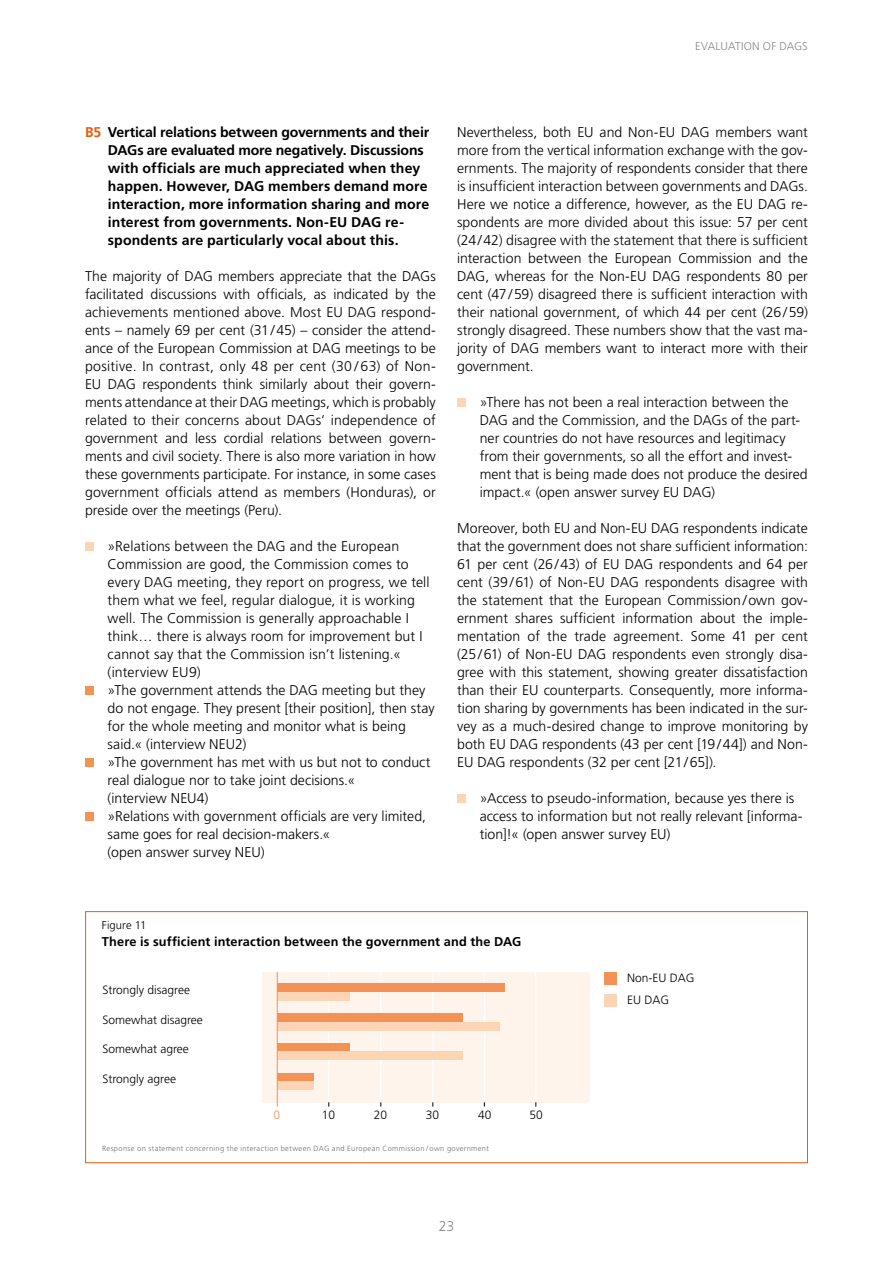
<style>
.page{position:relative;width:893px;height:1263px;background:#fff}
.page>*{position:absolute;margin:0;border:0;box-sizing:border-box;transform-origin:0 0}
.FT_Blocksatz{font:300 14.1px/18px "Frutiger LT Pro";letter-spacing:.005em;color:#000}
.FT_Linksbündig{font:700 14.1px/18px "Frutiger LT Pro";letter-spacing:.005em;color:#000}
.t1{font:300 14.1px "Frutiger LT Pro";color:#878787}
.Fußnoten-__Marginalt{font:700 12.75px "Frutiger LT Pro";letter-spacing:.01em;color:#000}
.t2{font:300 12px/22.5px "Frutiger LT Pro";color:#000}
.t3{font:300 12px "Frutiger LT Pro";color:#f39254}
.t4{font:300 11.25px "Frutiger LT Pro";color:#878787}
.Fußnoten-__Marginalt-2{font:300 11.25px "Frutiger LT Pro";letter-spacing:.005em;color:#000}
.Quellenagaben{font:300 7.5px "Frutiger LT Pro";letter-spacing:.045em;color:#706f6f}
.s1{color:#ea5b0b}
</style>
<div class="page">
<div style="left:85px;top:543px;width:9px;height:8px;background:#fcd4b6"></div>
<div style="left:85px;top:687px;width:9px;height:8px;background:#f39254"></div>
<div style="left:85px;top:759px;width:9px;height:8px;background:#f39254"></div>
<div style="left:85px;top:813px;width:9px;height:8px;background:#f39254"></div>
<div style="left:457px;top:399px;width:9px;height:8px;background:#fcd4b6"></div>
<div style="left:457px;top:795px;width:9px;height:8px;background:#fcd4b6"></div>
<div style="left:85px;top:911px;width:723px;height:252px;border:1px solid #ea5b0b"></div>
<div style="left:262px;top:972px;width:327px;height:130px;background:#fef4ec"></div>
<hr style="left:380px;top:972px;width:1px;height:130px;background:#fff">
<hr style="left:484px;top:972px;width:1px;height:130px;background:#fff">
<hr style="left:328px;top:972px;width:1px;height:130px;background:#fff">
<hr style="left:432px;top:972px;width:1px;height:130px;background:#fff">
<hr style="left:535px;top:972px;width:1px;height:130px;background:#fff">
<div style="left:277px;top:984px;width:228px;height:8px;background:#f39254"></div>
<div style="left:277px;top:992px;width:73px;height:9px;background:#fcd4b6"></div>
<div style="left:277px;top:1013px;width:186px;height:9px;background:#f39254"></div>
<div style="left:277px;top:1022px;width:222px;height:8px;background:#fcd4b6"></div>
<div style="left:277px;top:1043px;width:73px;height:8px;background:#f39254"></div>
<div style="left:277px;top:1051px;width:186px;height:9px;background:#fcd4b6"></div>
<div style="left:277px;top:1073px;width:36px;height:8px;background:#f39254"></div>
<div style="left:277px;top:1081px;width:36px;height:9px;background:#fcd4b6"></div>
<hr style="left:277px;top:972px;width:1px;height:134px;background:#f39254">
<div style="left:604px;top:972px;width:12px;height:12px;background:#f39254"></div>
<div style="left:604px;top:994px;width:12px;height:13px;background:#fcd4b6"></div>
<p class="t4" style="left:695px;top:40px;width:114px">EVALUATION OF DAGS</p>
<p class="FT_Linksbündig" style="left:108px;top:123px;width:323px;text-indent:-23px"><span class="s1">B5</span> Vertical relations between governments and their DAGs are evaluated more negatively. Discussions with officials are much appreciated when they happen. However, DAG members demand more interaction, more information sharing and more interest from governments. Non-EU DAG re&shy;spondents are particularly vocal about this.</p>
<p class="FT_Blocksatz" style="left:85px;top:267px;width:352px;text-align:justify">The majority of DAG members appreciate that the DAGs facilitated discussions with officials, as indicated by the achievements mentioned above. Most EU DAG respond&shy;ents – namely 69 per cent (31/45) – consider the attend&shy;ance of the European Commission at DAG meetings to be positive. In contrast, only 48 per cent (30 / 63) of Non-EU DAG respondents think similarly about their govern&shy;ments attendance at their DAG meetings, which is probably related to their concerns about DAGs’ independence of government and less cordial relations between govern&shy;ments and civil society. There is also more variation in how these governments participate. For instance, in some cases government officials attend as members (Honduras), or preside over the meetings (Peru).</p>
<p class="FT_Blocksatz" style="left:108px;top:537px;width:323px">»Relations between the DAG and the European Commission are good, the Commission comes to every DAG meeting, they report on progress, we tell them what we feel, regular dialogue, it is working well. The Commission is generally approachable I think… there is always room for improvement but I cannot say that the Commission isn’t listening.« (interview EU9)</p>
<p class="FT_Blocksatz" style="left:108px;top:681px;width:328px">»The government attends the DAG meeting but they do not engage. They present [their position], then stay for the whole meeting and monitor what is being said.« (interview NEU2)</p>
<p class="FT_Blocksatz" style="left:108px;top:753px;width:324px">»The government has met with us but not to conduct real dialogue nor to take joint decisions.«<br>(interview NEU4)</p>
<p class="FT_Blocksatz" style="left:108px;top:807px;width:320px">»Relations with government officials are very limited, same goes for real decision-makers.«<br>(open answer survey NEU)</p>
<p class="FT_Blocksatz" style="left:457px;top:123px;width:352px;text-align:justify">Nevertheless, both EU and Non-EU DAG members want more from the vertical information exchange with the gov&shy;ernments. The majority of respondents consider that there is insufficient interaction between governments and DAGs.<br>Here we notice a difference, however, as the EU DAG re&shy;spondents are more divided about this issue: 57 per cent (24/42) disagree with the statement that there is sufficient interaction between the European Commission and the DAG, whereas for the Non-EU DAG respondents 80 per cent (47/59) disagreed there is sufficient interaction with their national government, of which 44 per cent (26/59) strongly disagreed. These numbers show that the vast ma&shy;jority of DAG members want to interact more with their government.</p>
<p class="FT_Blocksatz" style="left:480px;top:393px;width:330px">»There has not been a real interaction between the DAG and the Commission, and the DAGs of the part&shy;ner countries do not have resources and legitimacy from their governments, so all the effort and invest&shy;ment that is being made does not produce the desired impact.« (open answer survey EU DAG)</p>
<p class="FT_Blocksatz" style="left:457px;top:519px;width:352px;text-align:justify">Moreover, both EU and Non-EU DAG respondents indicate that the government does not share sufficient information:<br>61 per cent (26/43) of EU DAG respondents and 64 per cent (39/61) of Non-EU DAG respondents disagree with the statement that the European Commission/own gov&shy;ernment shares sufficient information about the imple&shy;mentation of the trade agreement. Some 41 per cent (25/61) of Non-EU DAG respondents even strongly disa&shy;gree with this statement, showing greater dissatisfaction than their EU counterparts. Consequently, more informa&shy;tion sharing by governments has been indicated in the sur&shy;vey as a much-desired change to improve monitoring by both EU DAG respondents (43 per cent [19/44]) and Non-EU DAG respondents (32 per cent [21/65]).</p>
<p class="FT_Blocksatz" style="left:480px;top:789px;width:324px">»Access to pseudo-information, because yes there is access to information but not really relevant [informa&shy;tion]!« (open answer survey EU)</p>
<p class="Fußnoten-__Marginalt-2" style="left:102px;top:919px;width:46px">Figure 11</p>
<p class="Fußnoten-__Marginalt" style="left:102px;top:934px;width:421px">There is sufficient interaction between the government and the DAG</p>
<p class="t2" style="left:102px;top:978px;width:89px">Strongly disagree</p>
<p class="t2" style="left:627px;top:966px;width:69px">Non-EU DAG<br>EU DAG</p>
<p class="t2" style="left:102px;top:1008px;width:102px">Somewhat disagree</p>
<p class="t2" style="left:102px;top:1038px;width:88px">Somewhat agree</p>
<p class="t2" style="left:102px;top:1068px;width:75px">Strongly agree</p>
<p class="t3" style="left:273px;top:1108px;width:8px">0</p>
<p class="t2" style="left:322px;top:1104px;width:15px">10</p>
<p class="t2" style="left:374px;top:1104px;width:15px">20</p>
<p class="t2" style="left:426px;top:1104px;width:15px">30</p>
<p class="t2" style="left:478px;top:1104px;width:15px">40</p>
<p class="t2" style="left:530px;top:1104px;width:15px">50</p>
<p class="Quellenagaben" style="left:102px;top:1144px;width:388px">Response on statement concerning the interaction between DAG and European Commission / own government</p>
<p class="t1" style="left:439px;top:1218px;width:17px">23</p>
</div>
